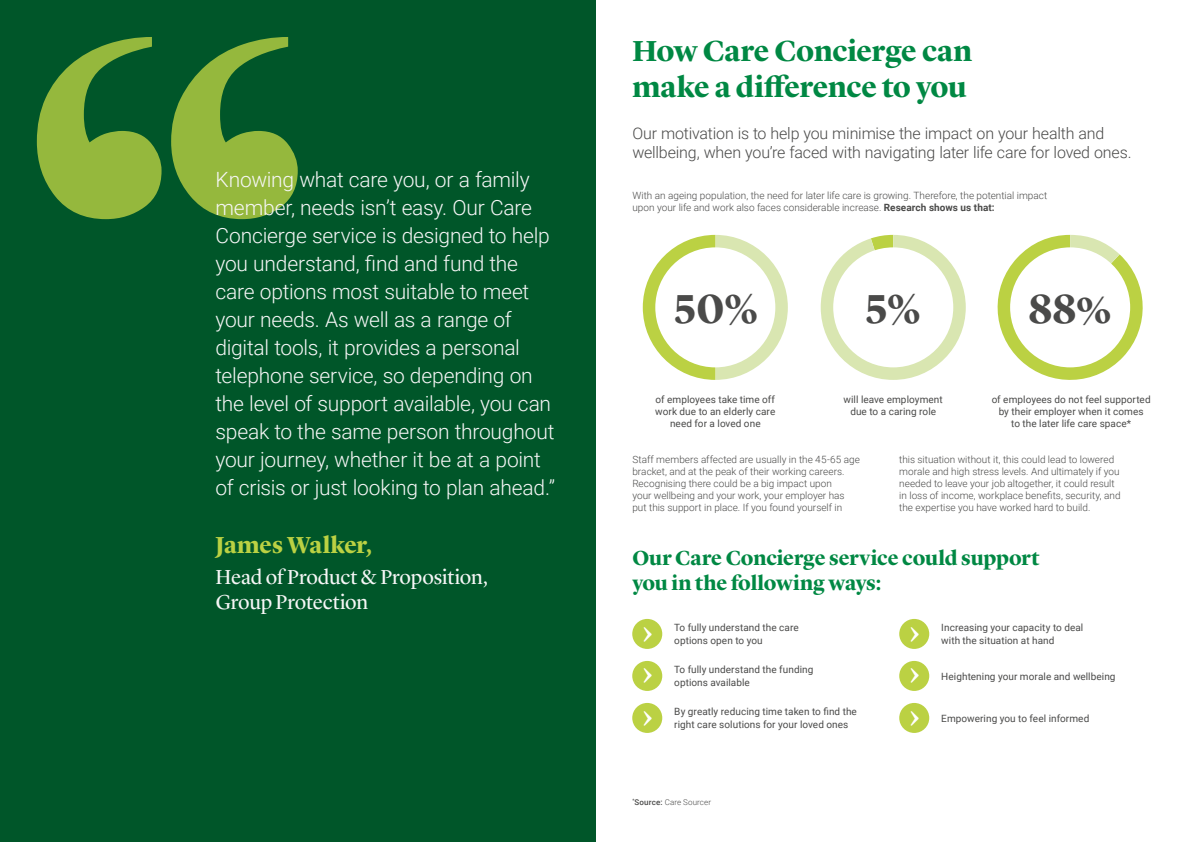
<style>
.page{position:relative;width:1191px;height:842px;background:#fff}
.page>*{position:absolute;margin:0;border:0;box-sizing:border-box;transform-origin:0 0}
.t1{font:700 42px "Lyon Display";color:#4a4a49}
.t2{font:700 40px/42px "Lyon Display";color:#fff;text-align:justify}
.t3{font:700 30px/36px "Lyon Display";letter-spacing:-.01em;color:#008843}
.t4{font:700 24px "Lyon Display";letter-spacing:-.01em;color:#bbd143}
.t5{font:300 21px/28px "Roboto";letter-spacing:-.01em;color:#f6f6f6}
.t6{font:700 21px/25.2px "Lyon Display";letter-spacing:-.005em;color:#008843}
.t7{font:21px/25.2px "Lyon Display";letter-spacing:-.01em;color:#f6f6f6}
.t8{font:300 16px/19.2px "Roboto";letter-spacing:-.01em;color:#4a4a49}
.t9{font:300 10px/12px "Roboto";color:#4a4a49}
.t10{font:10px/13px "Roboto";letter-spacing:.005em;color:#4a4a49}
.t11{font:300 8px "Roboto";letter-spacing:.01em;color:#4a4a49}
.s1{font-weight:700}
.s2{font-weight:500}
</style>
<div class="page">
<div style="left:0;top:0;width:595px;height:842px;background:#005629"></div>
<svg style="left:37px;top:37px;width:261px;height:182px;fill:#95b83d"></svg>
<svg style="left:643px;top:235px;width:145px;height:145px"></svg>
<div style="left:655px;top:247px;width:120px;height:120px;background:#fff;border-radius:50%"></div>
<svg style="left:820px;top:235px;width:145px;height:145px"></svg>
<div style="left:833px;top:247px;width:120px;height:120px;background:#fff;border-radius:50%"></div>
<svg style="left:997px;top:235px;width:146px;height:145px"></svg>
<div style="left:1010px;top:247px;width:120px;height:120px;background:#fff;border-radius:50%"></div>
<div style="left:632px;top:619px;width:30px;height:30px;background:#bbd143;border-radius:50%"></div>
<div style="left:632px;top:661px;width:30px;height:30px;background:#bbd143;border-radius:50%"></div>
<div style="left:632px;top:703px;width:30px;height:30px;background:#bbd143;border-radius:50%"></div>
<div style="left:899px;top:619px;width:30px;height:30px;background:#bbd143;border-radius:50%"></div>
<div style="left:899px;top:661px;width:30px;height:30px;background:#bbd143;border-radius:50%"></div>
<div style="left:899px;top:703px;width:30px;height:30px;background:#bbd143;border-radius:50%"></div>
<p class="t5" style="left:215px;top:165px;width:318px">Knowing what care you, or a family member, needs isn’t easy. Our Care</p>
<p class="t5" style="left:215px;top:221px;width:336px">Concierge service is designed to help</p>
<p class="t5" style="left:215px;top:249px;width:304px">you understand, find and fund the</p>
<p class="t5" style="left:215px;top:277px;width:341px">care options most suitable to meet your needs. As well as a range of digital tools, it provides a personal telephone service, so depending on the level of support available, you can speak to the same person throughout your journey, whether it be at a point of crisis or just looking to plan ahead.”</p>
<h1 class="t4" style="left:215px;top:527px;width:158px">James Walker,</h1>
<p class="t7" style="left:215px;top:563px;width:274px">Head of Product &amp; Proposition,<br>Group Protection</p>
<h1 class="t3" style="left:632px;top:30px;width:341px">How Care Concierge can make a diference to you</h1>
<p class="t8" style="left:632px;top:123px;width:501px">Our motivation is to help you minimise the impact on your health and wellbeing, when you’re faced with navigating later life care for loved ones.</p>
<p class="t9" style="left:632px;top:189px;width:416px">With an ageing population, the need for later life care is growing. Therefore, the potential impact upon your life and work also faces considerable increase. <span class="s1">Research shows us that:</span></p>
<p class="t1" style="left:674px;top:277px;width:86px">50%</p>
<p class="t1" style="left:865px;top:277px;width:57px">5%</p>
<p class="t1" style="left:1028px;top:278px;width:86px">88%</p>
<p class="t10" style="left:655px;top:392px;width:121px">of employees take time off</p>
<p class="t10" style="left:843px;top:392px;width:101px">will leave employment</p>
<p class="t10" style="left:991px;top:392px;width:160px">of employees do not feel supported</p>
<p class="t10" style="left:655px;top:404px;width:122px">work due to an elderly care</p>
<p class="t10" style="left:850px;top:404px;width:87px">due to a caring role</p>
<p class="t10" style="left:998px;top:404px;width:146px">by their employer when it comes</p>
<p class="t10" style="left:670px;top:416px;width:92px">need for a loved one</p>
<p class="t10" style="left:1011px;top:416px;width:121px">to the later life care space*</p>
<p class="t9" style="left:632px;top:453px;width:229px">Staff members affected are usually in the 45-65 age</p>
<p class="t9" style="left:899px;top:453px;width:216px">this situation without it, this could lead to lowered</p>
<p class="t9" style="left:632px;top:465px;width:214px">bracket, and at the peak of their working careers.</p>
<p class="t9" style="left:899px;top:465px;width:222px">morale and high stress levels. And ultimately if you</p>
<p class="t9" style="left:632px;top:477px;width:201px">Recognising there could be a big impact upon</p>
<p class="t9" style="left:899px;top:477px;width:217px">needed to leave your job altogether, it could result</p>
<p class="t9" style="left:632px;top:489px;width:214px">your wellbeing and your work, your employer has</p>
<p class="t9" style="left:899px;top:489px;width:223px">in loss of income, workplace benefits, security, and</p>
<p class="t9" style="left:632px;top:501px;width:211px">put this support in place. If you found yourself in</p>
<p class="t9" style="left:899px;top:501px;width:193px">the expertise you have worked hard to build.</p>
<h1 class="t6" style="left:632px;top:543px;width:408px">Our Care Concierge service could support you in the following ways:</h1>
<p class="t10" style="left:674px;top:621px;width:126px">To fully understand the care options open to you</p>
<p class="t10" style="left:941px;top:621px;width:144px">Increasing your capacity to deal with the situation at hand</p>
<p class="t10" style="left:674px;top:663px;width:141px">To fully understand the funding options available</p>
<p class="t10" style="left:941px;top:669px;width:176px">Heightening your morale and wellbeing</p>
<p class="t10" style="left:674px;top:705px;width:184px">By greatly reducing time taken to find the right care solutions for your loved ones</p>
<p class="t10" style="left:941px;top:711px;width:150px">Empowering you to feel informed</p>
<p class="t2" style="left:641px;top:605px;width:14px">› › ›</p>
<p class="t2" style="left:908px;top:605px;width:14px">› › ›</p>
<p class="t11" style="left:632px;top:796px;width:80px"><sup>*</sup><span class="s2">Source:</span> Care Sourcer</p>
</div>
